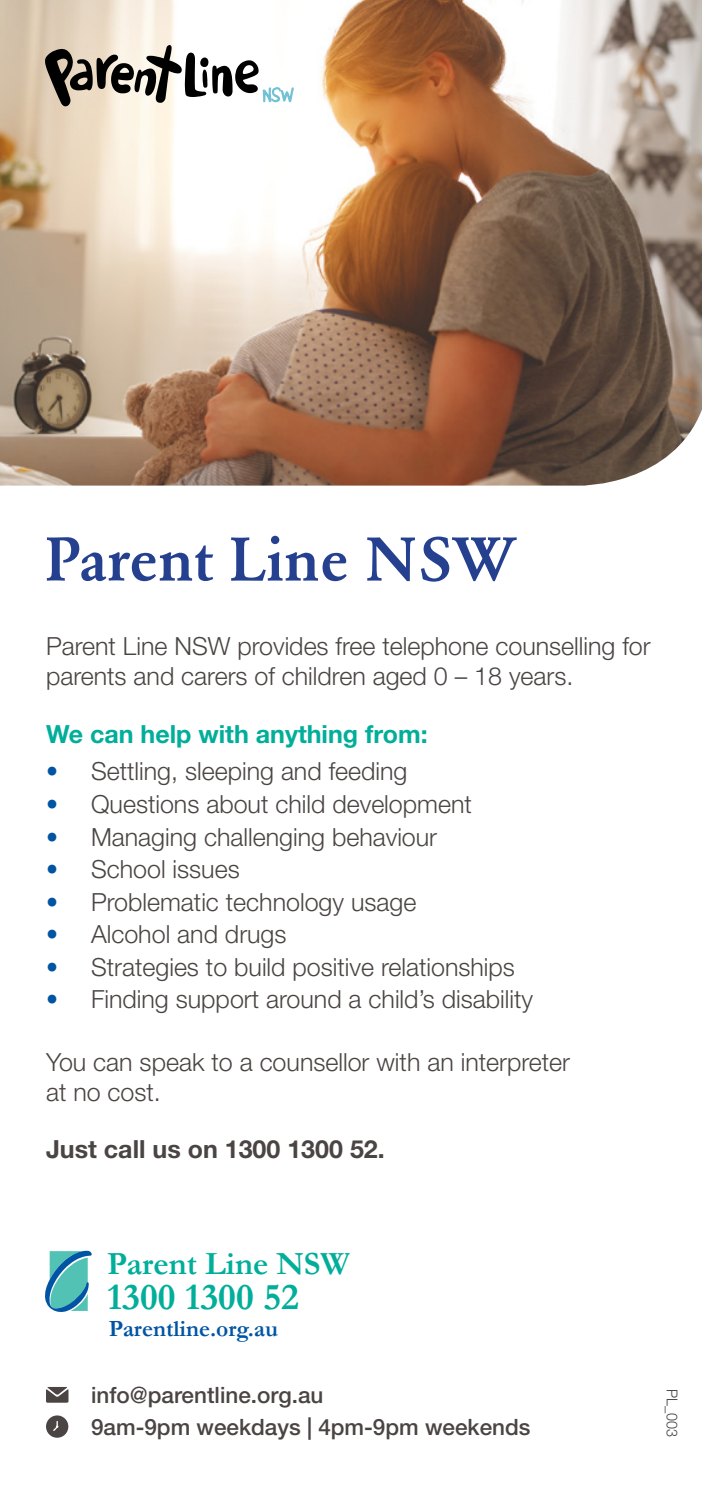
<style>
.page{position:relative;width:702px;height:1489px;background:#fff}
.page>*{position:absolute;margin:0;border:0;box-sizing:border-box;transform-origin:0 0}
.t1{font:500 61px "Garamond BE";color:#25408f}
.t2{font:700 38px "Garamond";color:#00ae9a}
.t3{font:700 32.5px "Garamond";color:#00ae9a}
.t4{font:300 25px/30px "Helvetica Neue LT Std";color:#4a4443}
.t5{font:700 25px "Helvetica Neue LT Std";color:#00ae9a}
.t6{font:700 25px "Helvetica Neue LT Std";color:#4a4443}
.t7{font:700 23.5px "Garamond";color:#0054a4}
.t8{font:500 22.5px "Helvetica Neue LT Std";color:#4a4443}
.t9{font:300 15px "Helvetica Neue LT Std";color:#4a4443;scale:.96 1}
.s1{color:#0054a4}
</style>
<div class="page">
<img style="left:0;top:0;width:702px;height:485px">
<svg style="left:46px;top:1387px;width:22px;height:15px"></svg>
<svg style="left:46px;top:1415px;width:22px;height:22px"></svg>
<svg style="left:45px;top:1250px;width:47px;height:62px"></svg>
<svg style="left:45px;top:45px;width:249px;height:62px"></svg>
<p class="t1" style="left:45px;top:524px;width:473px">Parent Line NSW</p>
<p class="t4" style="left:46px;top:631px;width:606px">Parent Line NSW provides free telephone counselling for parents and carers of children aged 0 – 18 years.</p>
<p class="t5" style="left:46px;top:718px;width:383px">We can help with anything from:</p>
<p class="t4" style="left:46px;top:756px;width:363px"><span class="s1">•</span> Settling, sleeping and feeding</p>
<p class="t4" style="left:46px;top:788px;width:427px"><span class="s1">•</span> Questions about child development</p>
<p class="t4" style="left:46px;top:821px;width:392px"><span class="s1">•</span> Managing challenging behaviour</p>
<p class="t4" style="left:46px;top:853px;width:195px"><span class="s1">•</span> School issues</p>
<p class="t4" style="left:46px;top:886px;width:372px"><span class="s1">•</span> Problematic technology usage</p>
<p class="t4" style="left:46px;top:918px;width:242px"><span class="s1">•</span> Alcohol and drugs</p>
<p class="t4" style="left:46px;top:951px;width:470px"><span class="s1">•</span> Strategies to build positive relationships</p>
<p class="t4" style="left:46px;top:983px;width:488px"><span class="s1">•</span> Finding support around a child’s disability</p>
<p class="t4" style="left:46px;top:1046px;width:525px">You can speak to a counsellor with an interpreter at no cost.</p>
<p class="t6" style="left:46px;top:1133px;width:340px">Just call us on 1300 1300 52.</p>
<p class="t3" style="left:107px;top:1241px;width:244px">Parent Line NSW</p>
<p class="t2" style="left:107px;top:1270px;width:193px">1300 1300 52</p>
<p class="t7" style="left:109px;top:1311px;width:171px">Parentline.org.au</p>
<p class="t8" style="left:91px;top:1381px;width:234px">info@parentline.org.au</p>
<p class="t8" style="left:91px;top:1413px;width:441px">9am-9pm weekdays | 4pm-9pm weekends</p>
<p class="t9" style="left:681px;top:1388px;width:52px;rotate:90deg">PL_003</p>
</div>
